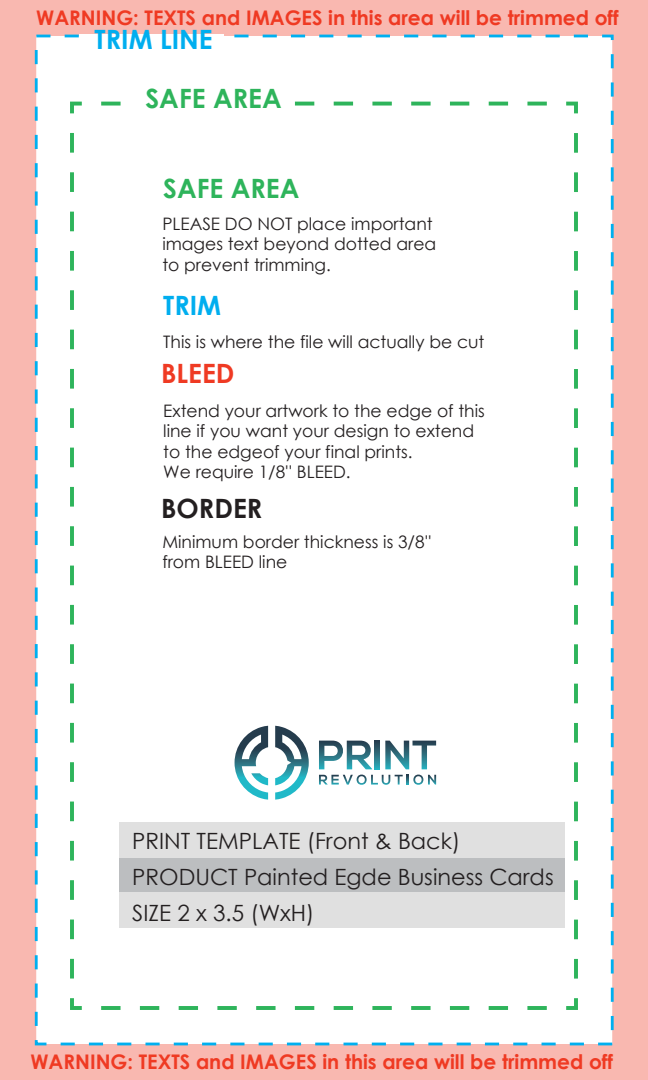
<style>
.page{position:relative;width:648px;height:1080px;background:#f9b8b0}
.page>*{position:absolute;margin:0;border:0;box-sizing:border-box;transform-origin:0 0}
.t1{font:700 26.8px "Century Gothic";color:#2eb45b}
.t2{font:700 26.8px "Century Gothic";color:#00aeef}
.t3{font:700 26.8px "Century Gothic";color:#231f20}
.t4{font:700 26.8px "Century Gothic";color:#ef3a23}
.t5{font:22.4px/35.6px "Century Gothic";color:#231f20}
.t6{font:700 20px "Century Gothic";color:#ef3a23}
.t7{font:17.2px/20.8px "Century Gothic";color:#231f20}
</style>
<div class="page">
<div style="left:35px;top:35px;width:579px;height:1010px;background:#fff;border:3px dashed #00afef"></div>
<svg style="left:566px;top:998px;width:12px;height:12px"></svg>
<svg style="left:101px;top:1006px;width:446px;height:4px"></svg>
<svg style="left:70px;top:998px;width:12px;height:12px"></svg>
<svg style="left:70px;top:133px;width:4px;height:846px"></svg>
<svg style="left:70px;top:101px;width:12px;height:13px"></svg>
<svg style="left:101px;top:102px;width:446px;height:4px"></svg>
<svg style="left:566px;top:101px;width:12px;height:13px"></svg>
<svg style="left:574px;top:133px;width:4px;height:846px"></svg>
<div style="left:119px;top:822px;width:446px;height:106px;background:#bcbec0"></div>
<div style="left:119px;top:822px;width:446px;height:36px;background:#e0e0e0"></div>
<div style="left:119px;top:893px;width:446px;height:35px;background:#e0e0e0"></div>
<div style="left:139px;top:87px;width:153px;height:33px;background:#fff"></div>
<div style="left:80px;top:34px;width:144px;height:17px;background:#fff"></div>
<svg style="left:235px;top:726px;width:33px;height:74px"></svg>
<svg style="left:275px;top:726px;width:34px;height:74px"></svg>
<svg style="left:319px;top:741px;width:53px;height:28px"></svg>
<svg style="left:374px;top:741px;width:6px;height:28px"></svg>
<svg style="left:385px;top:741px;width:51px;height:28px"></svg>
<svg style="left:319px;top:775px;width:117px;height:10px"></svg>
<p class="t6" style="left:36px;top:2px;width:584px">WARNING: TEXTS and IMAGES in this area will be trimmed off</p>
<h1 class="t2" style="left:95px;top:19px;width:120px">TRIM LINE</h1>
<h1 class="t1" style="left:145px;top:78px;width:138px">SAFE AREA</h1>
<h1 class="t1" style="left:163px;top:168px;width:138px">SAFE AREA</h1>
<p class="t7" style="left:162px;top:213px;width:275px">PLEASE DO NOT place important images text beyond dotted area to prevent trimming.</p>
<h1 class="t2" style="left:163px;top:285px;width:60px">TRIM</h1>
<p class="t7" style="left:163px;top:331px;width:323px">This is where the file will actually be cut</p>
<h1 class="t4" style="left:161px;top:353px;width:75px">BLEED</h1>
<p class="t7" style="left:163px;top:400px;width:323px">Extend your artwork to the edge of this line if you want your design to extend to the edgeof your final prints.<br>We require 1/8'' BLEED.</p>
<h1 class="t3" style="left:161px;top:488px;width:103px">BORDER</h1>
<p class="t7" style="left:162px;top:531px;width:271px">Minimum border thickness is 3/8'' from BLEED line</p>
<h2 class="t5" style="left:132px;top:823px;width:423px">PRINT TEMPLATE (Front &amp; Back)<br>PRODUCT Painted Egde Business Cards<br>SIZE 2 x 3.5 (WxH)</h2>
<p class="t6" style="left:31px;top:1047px;width:584px">WARNING: TEXTS and IMAGES in this area will be trimmed off</p>
</div>
